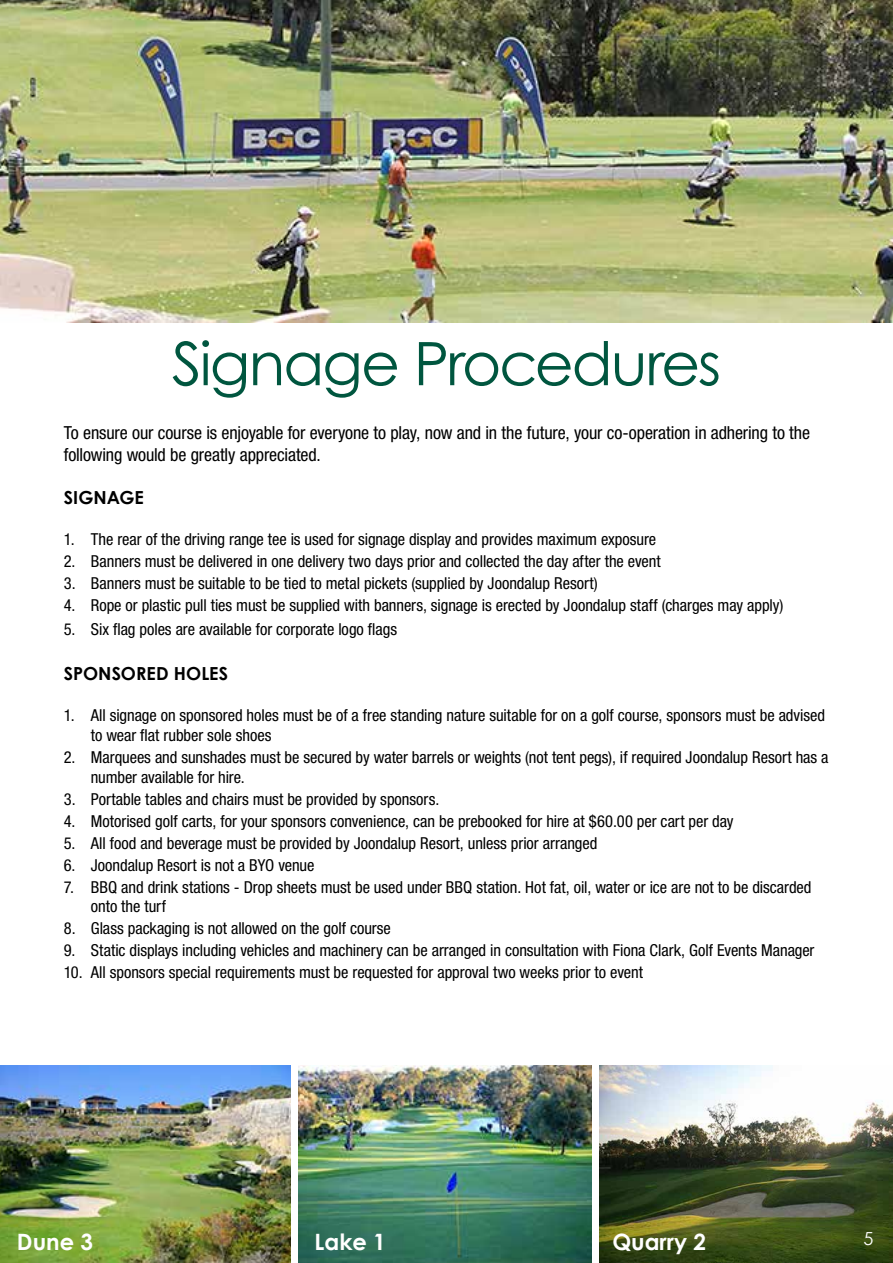
<style>
.page{position:relative;width:893px;height:1263px;background:#fff}
.page>*{position:absolute;margin:0;border:0;box-sizing:border-box;transform-origin:0 0}
.t1{font:60px "Century Gothic";letter-spacing:-.035em;color:#00563f}
.t2{font:700 22.5px "Century Gothic";color:#fff}
.t3{font:condensed 18px/21.6px "Helvetica Neue LT";letter-spacing:-.01em;color:#000}
.t4{font:700 18px "Century Gothic";color:#000}
.t5{font:18px "Century Gothic";color:#fff}
.t6{font:condensed 16.5px/19.8px "Helvetica Neue LT";letter-spacing:-.005em;color:#000}
</style>
<div class="page">
<img style="left:0;top:0;width:893px;height:323px">
<img style="left:0;top:1065px;width:291px;height:198px">
<img style="left:298px;top:1065px;width:294px;height:198px">
<img style="left:600px;top:1065px;width:293px;height:198px">
<h1 class="t1" style="left:172px;top:322px;width:551px">Signage Procedures</h1>
<p class="t3" style="left:64px;top:422px;width:748px">To ensure our course is enjoyable for everyone to play, now and in the future, your co-operation in adhering to the following would be greatly appreciated.</p>
<p class="t4" style="left:64px;top:483px;width:82px">SIGNAGE</p>
<p class="t6" style="left:64px;top:529px;width:594px">1. The rear of the driving range tee is used for signage display and provides maximum exposure</p>
<p class="t6" style="left:64px;top:551px;width:598px">2. Banners must be delivered in one delivery two days prior and collected the day after the event</p>
<p class="t6" style="left:64px;top:573px;width:535px">3. Banners must be suitable to be tied to metal pickets (supplied by Joondalup Resort)</p>
<p class="t6" style="left:64px;top:595px;width:721px">4. Rope or plastic pull ties must be supplied with banners, signage is erected by Joondalup staff (charges may apply)</p>
<p class="t6" style="left:64px;top:619px;width:335px">5. Six flag poles are available for corporate logo flags</p>
<p class="t4" style="left:64px;top:660px;width:166px">SPONSORED HOLES</p>
<p class="t6" style="left:91px;top:705px;width:736px;text-indent:-27px">1. All signage on sponsored holes must be of a free standing nature suitable for on a golf course, sponsors must be advised to wear flat rubber sole shoes</p>
<p class="t6" style="left:91px;top:747px;width:739px;text-indent:-27px">2. Marquees and sunshades must be secured by water barrels or weights (not tent pegs), if required Joondalup Resort has a number available for hire.</p>
<p class="t6" style="left:64px;top:789px;width:377px">3. Portable tables and chairs must be provided by sponsors.</p>
<p class="t6" style="left:64px;top:811px;width:671px">4. Motorised golf carts, for your sponsors convenience, can be prebooked for hire at $60.00 per cart per day</p>
<p class="t6" style="left:64px;top:833px;width:535px">5. All food and beverage must be provided by Joondalup Resort, unless prior arranged</p>
<p class="t6" style="left:64px;top:855px;width:252px">6. Joondalup Resort is not a BYO venue</p>
<p class="t6" style="left:91px;top:877px;width:722px;text-indent:-27px">7. BBQ and drink stations - Drop sheets must be used under BBQ station. Hot fat, oil, water or ice are not to be discarded onto the turf</p>
<p class="t6" style="left:64px;top:918px;width:329px">8. Glass packaging is not allowed on the golf course</p>
<p class="t6" style="left:64px;top:940px;width:752px">9. Static displays including vehicles and machinery can be arranged in consultation with Fiona Clark, Golf Events Manager</p>
<p class="t6" style="left:64px;top:962px;width:581px">10. All sponsors special requirements must be requested for approval two weeks prior to event</p>
<h2 class="t2" style="left:17px;top:1225px;width:78px">Dune 3</h2>
<h2 class="t2" style="left:315px;top:1225px;width:73px">Lake 1</h2>
<h2 class="t2" style="left:612px;top:1225px;width:95px">Quarry 2</h2>
<p class="t5" style="left:863px;top:1226px;width:11px">5</p>
</div>
